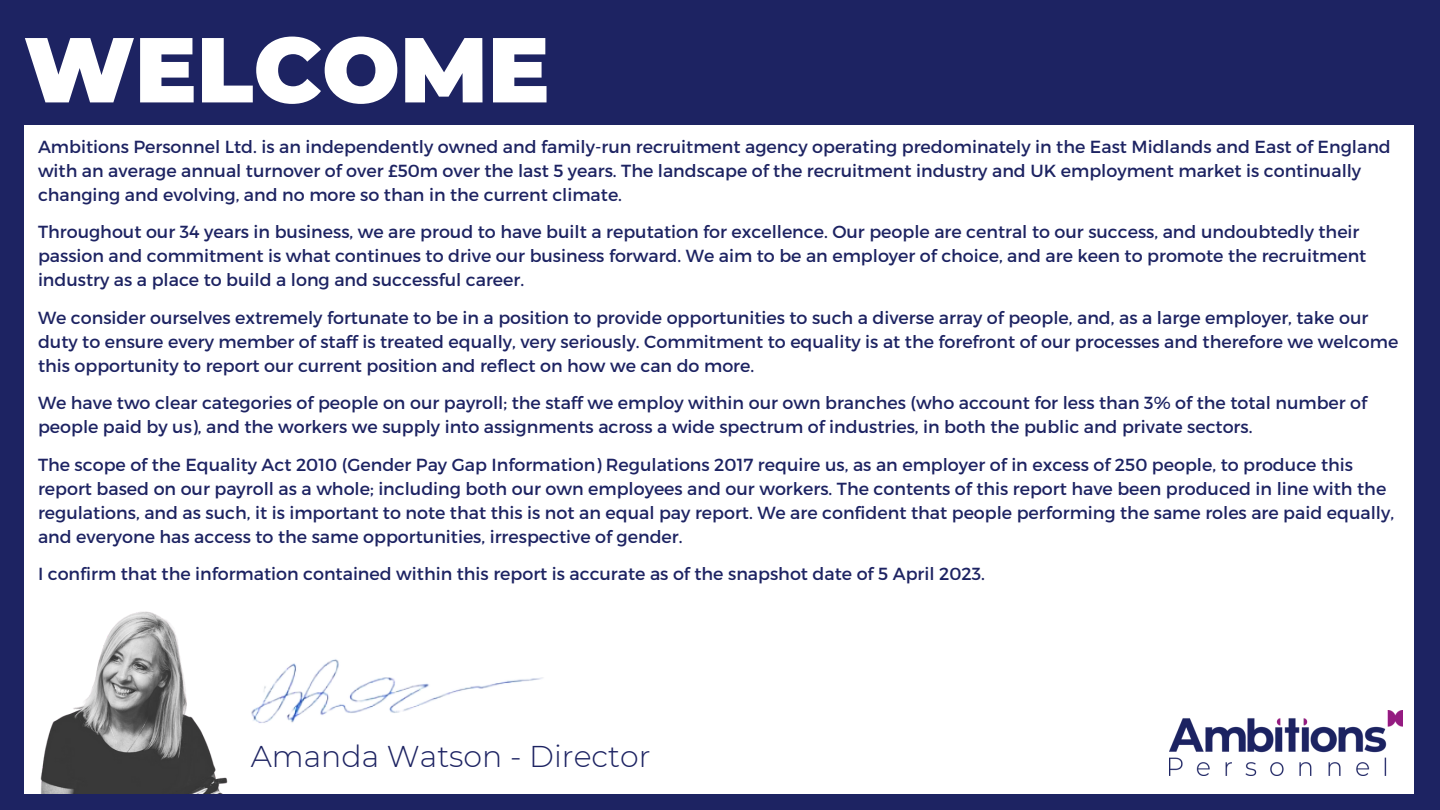
<style>
.page{position:relative;width:1440px;height:810px;background:#1d2362}
.page>*{position:absolute;margin:0;border:0;box-sizing:border-box;transform-origin:0 0}
.t1{font:900 92px "Montserrat";color:#fff}
.t2{font:300 30px "Montserrat";color:#1d2362}
.t3{font:17.5px/24px "Montserrat";color:#1d2362}
</style>
<div class="page">
<div style="left:24px;top:125px;width:1389px;height:668px;background:#fff"></div>
<img style="left:40px;top:611px;width:188px;height:182px">
<img style="left:251px;top:659px;width:292px;height:64px">
<img style="left:1169px;top:711px;width:233px;height:64px">
<h2 class="t1" style="left:24px;top:13px;width:527px">WELCOME</h2>
<h1 class="t3" style="left:38px;top:134px;width:1354px">Ambitions Personnel Ltd. is an independently owned and family-run recruitment agency operating predominately in the East Midlands and East of England with an average annual turnover of over £50m over the last 5 years. The landscape of the recruitment industry and UK employment market is continually changing and evolving, and no more so than in the current climate.</h1>
<p class="t3" style="left:38px;top:219px;width:1330px">Throughout our 34 years in business, we are proud to have built a reputation for excellence. Our people are central to our success, and undoubtedly their passion and commitment is what continues to drive our business forward. We aim to be an employer of choice, and are keen to promote the recruitment industry as a place to build a long and successful career.</p>
<p class="t3" style="left:38px;top:305px;width:1362px">We consider ourselves extremely fortunate to be in a position to provide opportunities to such a diverse array of people, and, as a large employer, take our duty to ensure every member of staff is treated equally, very seriously. Commitment to equality is at the forefront of our processes and therefore we welcome this opportunity to report our current position and reflect on how we can do more.</p>
<p class="t3" style="left:38px;top:390px;width:1331px">We have two clear categories of people on our payroll; the staff we employ within our own branches (who account for less than 3% of the total number of people paid by us), and the workers we supply into assignments across a wide spectrum of industries, in both the public and private sectors.</p>
<p class="t3" style="left:38px;top:452px;width:1358px">The scope of the Equality Act 2010 (Gender Pay Gap Information) Regulations 2017 require us, as an employer of in excess of 250 people, to produce this report based on our payroll as a whole; including both our own employees and our workers. The contents of this report have been produced in line with the regulations, and as such, it is important to note that this is not an equal pay report. We are confident that people performing the same roles are paid equally, and everyone has access to the same opportunities, irrespective of gender.</p>
<p class="t3" style="left:38px;top:561px;width:949px">I confirm that the information contained within this report is accurate as of the snapshot date of 5 April 2023.</p>
<p class="t2" style="left:251px;top:738px;width:401px">Amanda Watson - Director</p>
</div>
